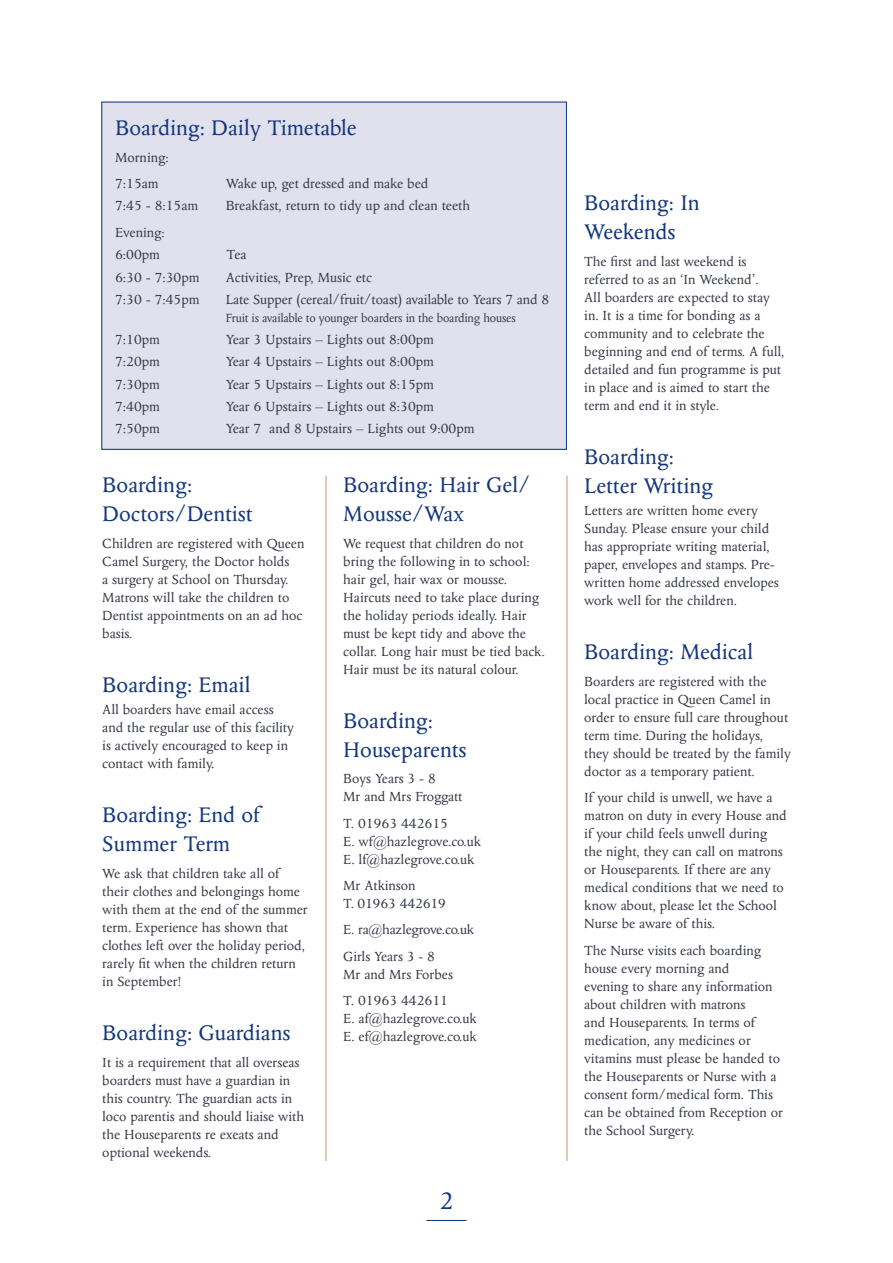
<style>
.page{position:relative;width:893px;height:1263px;background:#fff}
.page>*{position:absolute;margin:0;border:0;box-sizing:border-box;transform-origin:0 0}
.t1{font:27px "Columbus MT Std";color:#14377d}
.t2{font:24px/28.8px "Columbus MT Std";color:#14377d}
.t3{font:15px/18px "Columbus MT Std";color:#383c4a}
.t4{font:13.5px "Columbus MT Std";letter-spacing:-.01em;color:#383c4a;scale:.96 1}
</style>
<div class="page">
<div style="left:101px;top:102px;width:466px;height:348px;background:#e1e1ed;border:1px solid #14377d"></div>
<hr style="left:426px;top:1220px;width:40px;height:1px;background:#14377d">
<hr style="left:325px;top:475px;width:2px;height:686px;background:#c49f67">
<hr style="left:566px;top:475px;width:1px;height:686px;background:#c49f67">
<h2 class="t2" style="left:115px;top:114px;width:243px">Boarding: Daily Timetable</h2>
<p class="t3" style="left:115px;top:144px;width:55px;line-height:26.5px">Morning:<br>7:15am</p>
<p class="t3" style="left:226px;top:175px;width:204px">Wake up, get dressed and make bed</p>
<p class="t3" style="left:115px;top:197px;width:85px">7:45 - 8:15am</p>
<p class="t3" style="left:226px;top:197px;width:246px">Breakfast, return to tidy up and clean teeth</p>
<p class="t3" style="left:115px;top:222px;width:51px;line-height:22.2px">Evening:<br>6:00pm</p>
<p class="t3" style="left:227px;top:246px;width:21px">Tea</p>
<p class="t3" style="left:115px;top:268px;width:86px">6:30 - 7:30pm</p>
<p class="t3" style="left:226px;top:268px;width:148px">Activities, Prep, Music etc</p>
<p class="t3" style="left:115px;top:290px;width:86px">7:30 - 7:45pm</p>
<p class="t3" style="left:226px;top:290px;width:325px">Late Supper (cereal/fruit/toast) available to Years 7 and 8</p>
<p class="t4" style="left:226px;top:310px;width:304px">Fruit is available to younger boarders in the boarding houses</p>
<p class="t3" style="left:115px;top:331px;width:46px">7:10pm</p>
<p class="t3" style="left:226px;top:331px;width:210px">Year 3 Upstairs – Lights out 8:00pm</p>
<p class="t3" style="left:115px;top:353px;width:46px">7:20pm</p>
<p class="t3" style="left:226px;top:353px;width:210px">Year 4 Upstairs – Lights out 8:00pm</p>
<p class="t3" style="left:115px;top:375px;width:46px">7:30pm</p>
<p class="t3" style="left:226px;top:375px;width:210px">Year 5 Upstairs – Lights out 8:15pm</p>
<p class="t3" style="left:115px;top:397px;width:46px">7:40pm</p>
<p class="t3" style="left:226px;top:397px;width:210px">Year 6 Upstairs – Lights out 8:30pm</p>
<p class="t3" style="left:115px;top:420px;width:46px">7:50pm</p>
<p class="t3" style="left:226px;top:420px;width:250px">Year 7 and 8 Upstairs – Lights out 9:00pm</p>
<h2 class="t2" style="left:102px;top:471px;width:152px">Boarding:<br>Doctors/Dentist</h2>
<p class="t3" style="left:102px;top:534px;width:204px">Children are registered with Queen<br>Camel Surgery, the Doctor holds<br>a surgery at School on Thursday.<br>Matrons will take the children to<br>Dentist appointments on an ad hoc basis.</p>
<h2 class="t2" style="left:102px;top:670px;width:150px">Boarding: Email</h2>
<p class="t3" style="left:102px;top:701px;width:193px">All boarders have email access and the regular use of this facility is actively encouraged to keep in contact with family.</p>
<h2 class="t2" style="left:102px;top:801px;width:159px">Boarding: End of<br>Summer Term</h2>
<p class="t3" style="left:102px;top:864px;width:207px">We ask that children take all of their clothes and belongings home with them at the end of the summer term. Experience has shown that clothes left over the holiday period, rarely fit when the children return in September!</p>
<h2 class="t2" style="left:102px;top:1019px;width:190px">Boarding: Guardians</h2>
<p class="t3" style="left:102px;top:1053px;width:203px">It is a requirement that all overseas boarders must have a guardian in this country. The guardian acts in loco parentis and should liaise with the Houseparents re exeats and optional weekends.</p>
<h2 class="t2" style="left:343px;top:471px;width:189px">Boarding: Hair Gel/<br>Mousse/Wax</h2>
<p class="t3" style="left:343px;top:534px;width:203px">We request that children do not bring the following in to school: hair gel, hair wax or mousse.<br>Haircuts need to take place during the holiday periods ideally. Hair must be kept tidy and above the collar. Long hair must be tied back.<br>Hair must be its natural colour.</p>
<h2 class="t2" style="left:343px;top:706px;width:125px">Boarding:<br>Houseparents</h2>
<p class="t3" style="left:343px;top:770px;width:121px">Boys Years 3 - 8<br>Mr and Mrs Froggatt</p>
<p class="t3" style="left:343px;top:814px;width:140px">T. 01963 442615<br>E. wf@hazlegrove.co.uk<br>E. lf@hazlegrove.co.uk</p>
<p class="t3" style="left:343px;top:877px;width:104px;line-height:17.5px">Mr Atkinson<br>T. 01963 442619</p>
<p class="t3" style="left:343px;top:917px;width:133px;line-height:26.5px">E. ra@hazlegrove.co.uk<br>Girls Years 3 - 8</p>
<p class="t3" style="left:343px;top:961px;width:111px;line-height:26.5px">Mr and Mrs Forbes<br>T. 01963 442611</p>
<p class="t3" style="left:343px;top:1010px;width:135px">E. af@hazlegrove.co.uk<br>E. ef@hazlegrove.co.uk</p>
<h1 class="t1" style="left:439px;top:1187px;width:16px">2</h1>
<h2 class="t2" style="left:584px;top:189px;width:117px">Boarding: In<br>Weekends</h2>
<p class="t3" style="left:584px;top:252px;width:202px">The first and last weekend is referred to as an ‘In Weekend’.<br>All boarders are expected to stay in. It is a time for bonding as a community and to celebrate the beginning and end of terms. A full, detailed and fun programme is put in place and is aimed to start the term and end it in style.</p>
<h2 class="t2" style="left:584px;top:443px;width:130px">Boarding:<br>Letter Writing</h2>
<p class="t3" style="left:584px;top:502px;width:196px">Letters are written home every<br>Sunday. Please ensure your child has appropriate writing material, paper, envelopes and stamps. Pre&shy;written home addressed envelopes work well for the children.</p>
<h2 class="t2" style="left:584px;top:638px;width:170px">Boarding: Medical</h2>
<p class="t3" style="left:584px;top:673px;width:208px">Boarders are registered with the local practice in Queen Camel in order to ensure full care throughout term time. During the holidays, they should be treated by the family doctor as a temporary patient.</p>
<p class="t3" style="left:584px;top:789px;width:204px">If your child is unwell, we have a matron on duty in every House and if your child feels unwell during the night, they can call on matrons or Houseparents. If there are any medical conditions that we need to know about, please let the School<br>Nurse be aware of this.</p>
<p class="t3" style="left:584px;top:942px;width:200px">The Nurse visits each boarding house every morning and<br>evening to share any information about children with matrons<br>and Houseparents. In terms of medication, any medicines or vitamins must please be handed to the Houseparents or Nurse with a consent form/medical form. This can be obtained from Reception or the School Surgery.</p>
</div>
